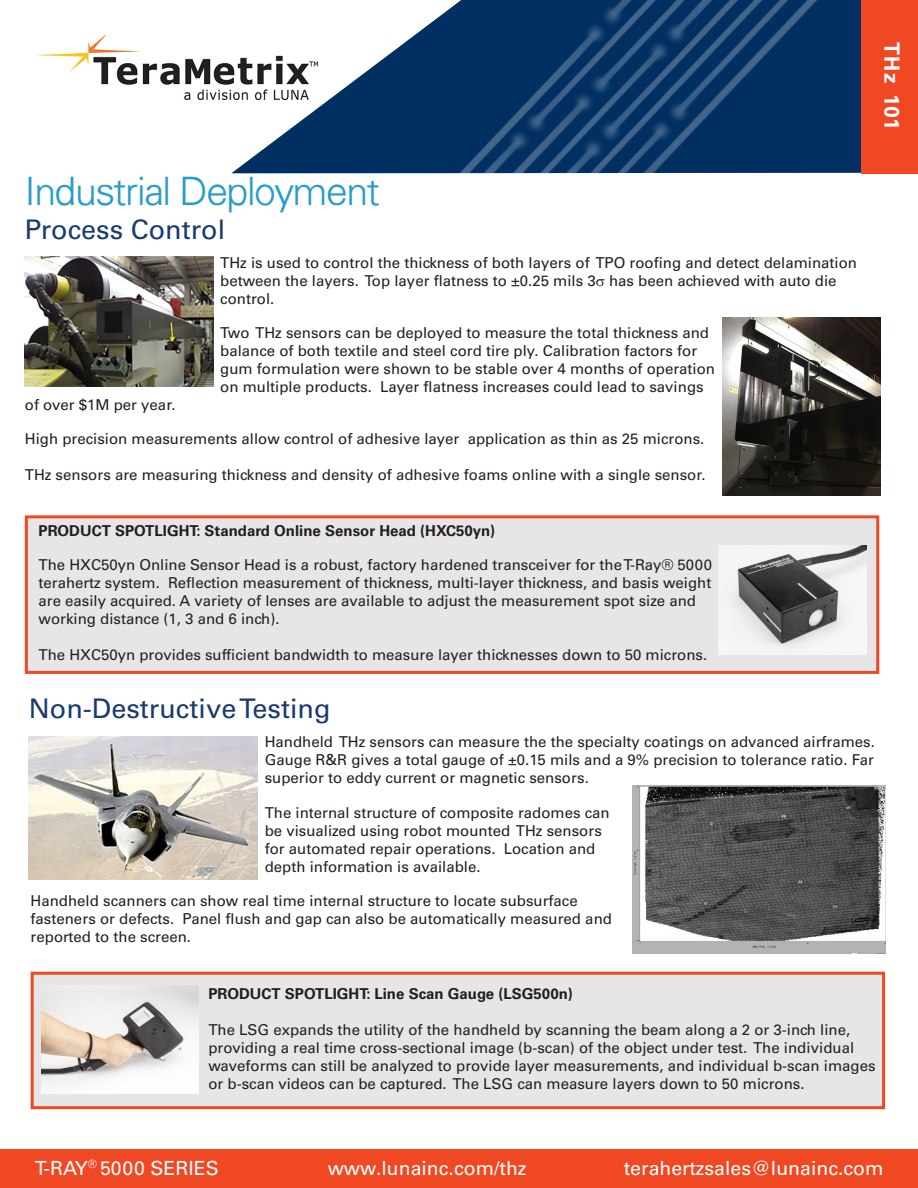
<style>
.page{position:relative;width:918px;height:1188px;background:#fff}
.page>*{position:absolute;margin:0;border:0;box-sizing:border-box;transform-origin:0 0}
.t1{font:300 39px "Univers";letter-spacing:-.03em;color:#279dc8}
.t2{font:27px "Univers LT Std";color:#193b6d}
.Default{font:700 21px "Univers LT Std";letter-spacing:.065em;color:#fff}
.Default-2{font:19.5px "Univers LT Std";color:#fff}
.t3{font:15px/18px "Univers LT Std";color:#231f20}
.t4{font:700 15px "Univers LT Std";color:#231f20}
</style>
<div class="page">
<svg style="left:231px;top:61px;width:95px;height:112px"></svg>
<img style="left:326px;top:0;width:536px;height:173px">
<img style="left:37px;top:35px;width:280px;height:64px">
<div style="left:862px;top:0;width:56px;height:173px;background:#f04822"></div>
<div style="left:0;top:1149px;width:918px;height:39px;background:#f04822"></div>
<img style="left:25px;top:257px;width:188px;height:129px">
<img style="left:29px;top:737px;width:229px;height:142px">
<div style="left:31px;top:972px;width:854px;height:137px;background:#e7e5e5;border:3px solid #f04822"></div>
<img style="left:41px;top:986px;width:158px;height:108px">
<img style="left:723px;top:318px;width:158px;height:177px">
<img style="left:632px;top:785px;width:253px;height:168px">
<div style="left:25px;top:515px;width:854px;height:159px;background:#e7e5e5;border:3px solid #f04822"></div>
<img style="left:719px;top:545px;width:148px;height:110px">
<p class="Default" style="left:904px;top:42px;width:90px;rotate:90deg">THz 101</p>
<p class="t1" style="left:25px;top:168px;width:356px">Industrial Deployment</p>
<p class="t2" style="left:25px;top:214px;width:202px">Process Control</p>
<p class="t3" style="left:220px;top:253px;width:638px">THz is used to control the thickness of both layers of TPO roofing and detect delamination between the layers. Top layer flatness to ±0.25 mils 3▲ has been achieved with auto die control.</p>
<p class="t3" style="left:220px;top:324px;width:496px">Two THz sensors can be deployed to measure the total thickness and balance of both textile and steel cord tire ply. Calibration factors for gum formulation were shown to be stable over 4 months of operation on multiple products. Layer flatness increases could lead to savings</p>
<p class="t3" style="left:25px;top:396px;width:152px">of over $1M per year.</p>
<p class="t3" style="left:25px;top:430px;width:681px">High precision measurements allow control of adhesive layer application as thin as 25 microns.</p>
<p class="t3" style="left:25px;top:465px;width:682px">THz sensors are measuring thickness and density of adhesive foams online with a single sensor.</p>
<p class="t4" style="left:39px;top:522px;width:458px">PRODUCT SPOTLIGHT: Standard Online Sensor Head (HXC50yn)</p>
<p class="t3" style="left:39px;top:556px;width:675px">The HXC50yn Online Sensor Head is a robust, factory hardened transceiver for the T-Ray® 5000 terahertz system. Reflection measurement of thickness, multi-layer thickness, and basis weight are easily acquired. A variety of lenses are available to adjust the measurement spot size and working distance (1, 3 and 6 inch).</p>
<p class="t3" style="left:39px;top:646px;width:670px">The HXC50yn provides sufficient bandwidth to measure layer thicknesses down to 50 microns.</p>
<p class="t2" style="left:29px;top:693px;width:303px">Non-Destructive Testing</p>
<p class="t3" style="left:265px;top:733px;width:612px;text-align:justify">Handheld THz sensors can measure the the specialty coatings on advanced airframes.<br>Gauge R&amp;R gives a total gauge of ±0.15 mils and a 9% precision to tolerance ratio. Far superior to eddy current or magnetic sensors.</p>
<p class="t3" style="left:265px;top:803px;width:347px">The internal structure of composite radomes can be visualized using robot mounted THz sensors for automated repair operations. Location and depth information is available.</p>
<p class="t3" style="left:31px;top:892px;width:583px">Handheld scanners can show real time internal structure to locate subsurface fasteners or defects. Panel flush and gap can also be automatically measured and reported to the screen.</p>
<p class="t4" style="left:208px;top:985px;width:366px">PRODUCT SPOTLIGHT: Line Scan Gauge (LSG500n)</p>
<p class="t3" style="left:208px;top:1021px;width:669px">The LSG expands the utility of the handheld by scanning the beam along a 2 or 3-inch line, providing a real time cross-sectional image (b-scan) of the object under test. The individual waveforms can still be analyzed to provide layer measurements, and individual b-scan images or b-scan videos can be captured. The LSG can measure layers down to 50 microns.</p>
<p class="Default-2" style="left:32px;top:1151px;width:185px">T-RAY<sup>®</sup> 5000 SERIES</p>
<p class="Default-2" style="left:325px;top:1151px;width:200px">www.lunainc.com/thz</p>
<p class="Default-2" style="left:621px;top:1151px;width:261px">terahertzsales@lunainc.com</p>
<p class="Default-2" style="left:35px;top:1156px;width:185px">T-RAY<sup>®</sup> 5000 SERIES</p>
<p class="Default-2" style="left:328px;top:1156px;width:200px">www.lunainc.com/thz</p>
<p class="Default-2" style="left:624px;top:1156px;width:261px">terahertzsales@lunainc.com</p>
</div>
